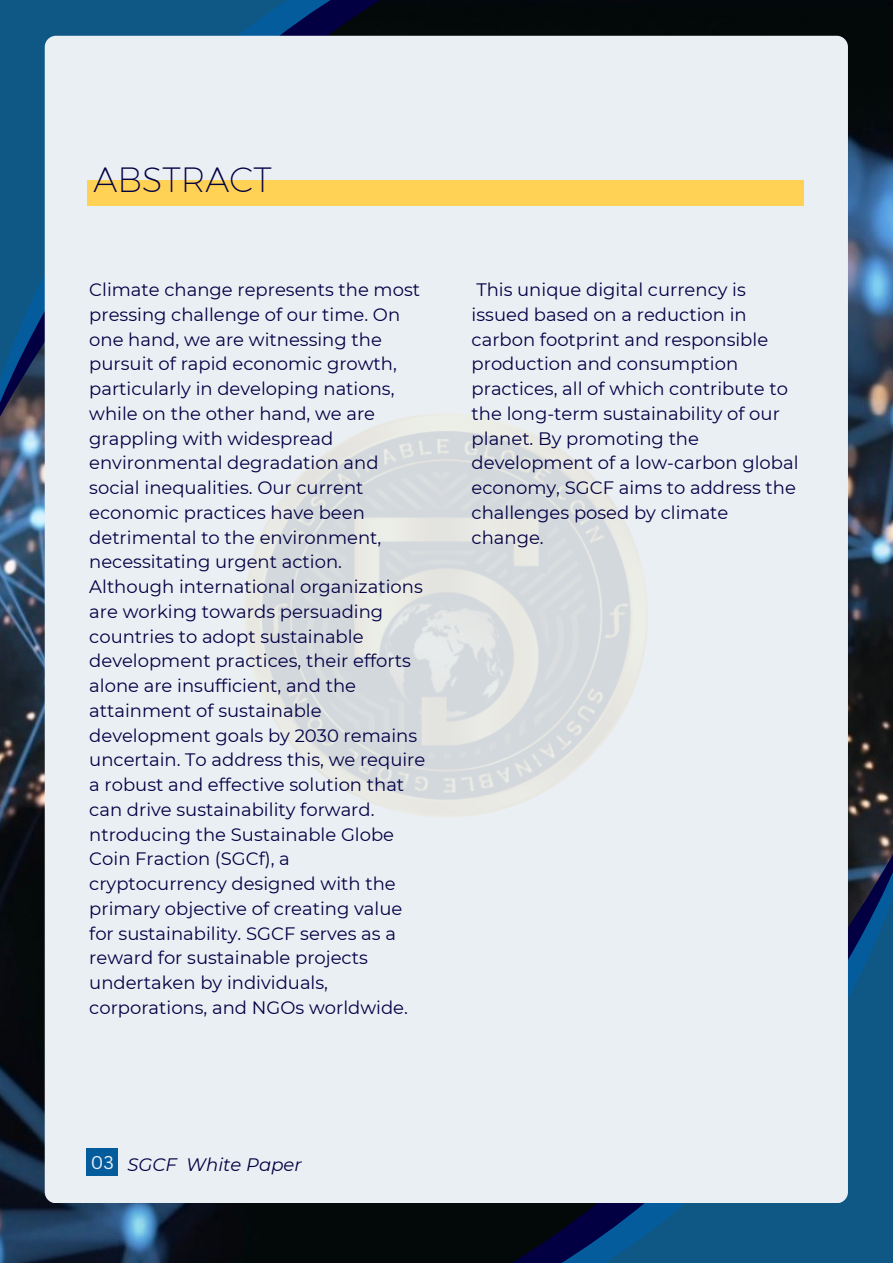
<style>
.page{position:relative;width:893px;height:1264px;background:#fff}
.page>*{position:absolute;margin:0;border:0;box-sizing:border-box;transform-origin:0 0}
.t1{font:300 34.2px "Kief Montaser Extra";color:#020043}
.t2{font:18px/24.8px "Montserrat";color:#020043}
.t3{font:italic 18px "Montserrat";color:#020043}
.t4{font:18px "Canva Sans";color:#eaeff4}
</style>
<div class="page">
<img style="left:0;top:0;width:892px;height:1262px">
<svg style="left:0;top:0;width:335px;height:456px;background:#165380"></svg>
<svg style="left:565px;top:801px;width:327px;height:461px;background:#235a83"></svg>
<div style="left:45px;top:36px;width:802px;height:1167px;background:#eaeff4;border-radius:11px"></div>
<div style="left:87px;top:180px;width:716px;height:25px;background:#ffd155"></div>
<div style="left:87px;top:1148px;width:31px;height:27px;background:#055c9d"></div>
<p class="t1" style="left:93px;top:159px;width:180px">ABSTRACT</p>
<p class="t2" style="left:89px;top:277px;width:337px">Climate change represents the most pressing challenge of our time. On one hand, we are witnessing the pursuit of rapid economic growth, particularly in developing nations, while on the other hand, we are grappling with widespread environmental degradation and social inequalities. Our current economic practices have been detrimental to the environment, necessitating urgent action.<br>Although international organizations are working towards persuading countries to adopt sustainable development practices, their efforts alone are insufficient, and the attainment of sustainable development goals by 2030 remains uncertain. To address this, we require a robust and effective solution that can drive sustainability forward.</p>
<p class="t2" style="left:89px;top:821px;width:320px">ntroducing the Sustainable Globe<br>Coin Fraction (SGCf), a cryptocurrency designed with the primary objective of creating value for sustainability. SGCF serves as a reward for sustainable projects undertaken by individuals, corporations, and NGOs worldwide.</p>
<p class="t2" style="left:471px;top:277px;width:328px">This unique digital currency is issued based on a reduction in carbon footprint and responsible production and consumption practices, all of which contribute to the long-term sustainability of our planet. By promoting the development of a low-carbon global economy, SGCF aims to address the challenges posed by climate change.</p>
<p class="t4" style="left:91px;top:1149px;width:25px">03</p>
<p class="t3" style="left:127px;top:1153px;width:176px">SGCF White Paper</p>
</div>
